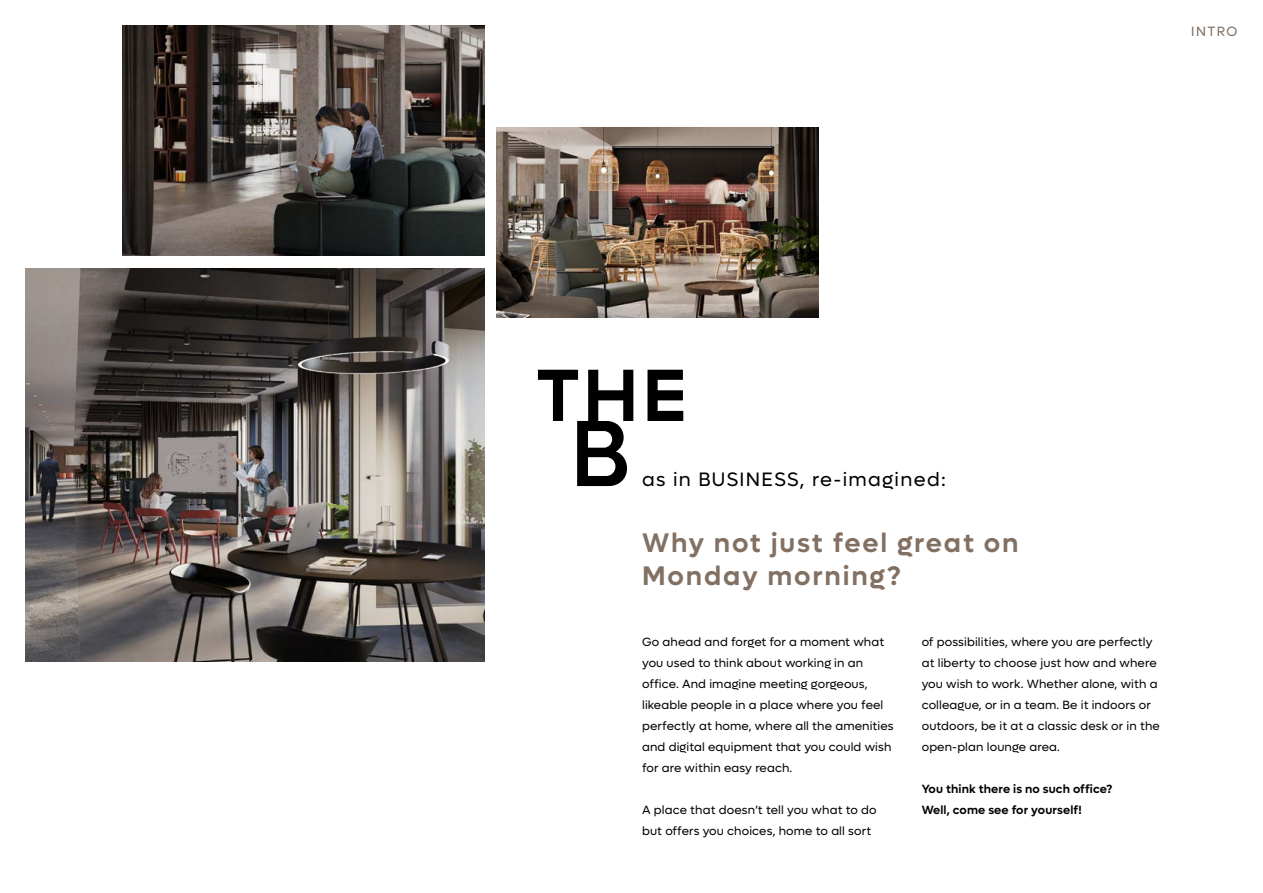
<style>
.page{position:relative;width:1263px;height:893px;background:#fff}
.page>*{position:absolute;margin:0;border:0;box-sizing:border-box;transform-origin:0 0}
.t1{font:600 27px/33px "Lufga";letter-spacing:.07em;color:#827063}
.t2{font:19.5px "Lufga";letter-spacing:.07em;color:#000}
.t3{font:13.5px "Lufga";letter-spacing:.105em;color:#827063}
.t4{font:12px/21px "Lufga";letter-spacing:.01em;color:#000}
.t5{font:600 12px "Lufga";letter-spacing:.01em;color:#000}
</style>
<div class="page">
<svg style="left:538px;top:370px;width:145px;height:116px"></svg>
<img style="left:496px;top:128px;width:323px;height:190px">
<img style="left:26px;top:268px;width:459px;height:394px">
<img style="left:123px;top:26px;width:362px;height:230px">
<p class="t3" style="left:1191px;top:24px;width:48px">INTRO</p>
<p class="t2" style="left:642px;top:468px;width:305px">as in BUSINESS, re-imagined:</p>
<p class="t1" style="left:642px;top:527px;width:378px">Why not just feel great on<br>Monday morning?</p>
<p class="t4" style="left:642px;top:631px;width:253px">Go ahead and forget for a moment what you used to think about working in an office. And imagine meeting gorgeous, likeable people in a place where you feel perfectly at home, where all the amenities and digital equipment that you could wish for are within easy reach.</p>
<p class="t4" style="left:642px;top:799px;width:236px">A place that doesn’t tell you what to do but offers you choices, home to all sort</p>
<p class="t4" style="left:922px;top:631px;width:240px">of possibilities, where you are perfectly at liberty to choose just how and where you wish to work. Whether alone, with a colleague, or in a team. Be it indoors or outdoors, be it at a classic desk or in the open-plan lounge area.</p>
<p class="t5" style="left:922px;top:782px;width:192px">You think there is no such office?</p>
<p class="t5" style="left:922px;top:803px;width:161px">Well, come see for yourself!</p>
</div>
